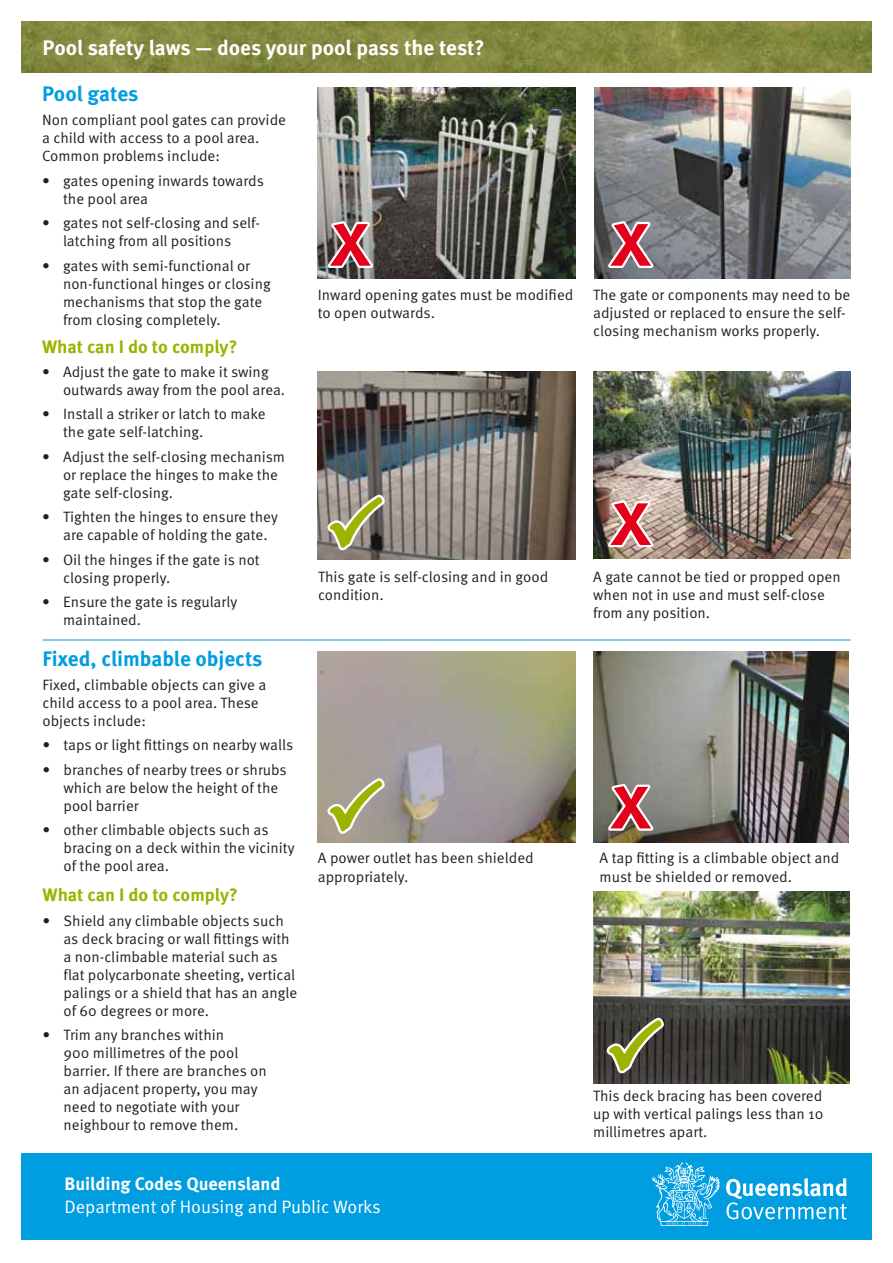
<style>
.page{position:relative;width:893px;height:1263px;background:#fff}
.page>*{position:absolute;margin:0;border:0;box-sizing:border-box;transform-origin:0 0}
.t1{font:700 21px "Meta OT";letter-spacing:-.005em;color:#fff}
.reg_text{font:700 21px "Meta OT";letter-spacing:-.005em;color:#009ee0}
.reg_text-2{font:700 18px "Meta OT";color:#9cb300}
.t2{font:18px "Meta OT Norm";color:#fff}
.t3{font:700 18px "Meta OT";color:#fff}
.reg_text-3{font:15px/18px "Meta OT Norm";color:#231f20}
.NORMAL_TEXT{font:15px/18px "Meta OT Norm";color:#231f20}
</style>
<div class="page">
<div style="left:21px;top:1153px;width:851px;height:87px;background:#009ee0"></div>
<svg style="left:726px;top:1178px;width:121px;height:41px"></svg>
<svg style="left:652px;top:1162px;width:68px;height:64px"></svg>
<img style="left:21px;top:21px;width:851px;height:51px">
<img style="left:318px;top:87px;width:257px;height:191px">
<img style="left:594px;top:87px;width:256px;height:191px">
<img style="left:318px;top:371px;width:257px;height:188px">
<img style="left:594px;top:371px;width:256px;height:187px">
<img style="left:318px;top:652px;width:257px;height:191px">
<img style="left:593px;top:652px;width:255px;height:191px">
<img style="left:593px;top:891px;width:256px;height:192px">
<hr style="left:43px;top:640px;width:807px;height:1px;background:#009ee0">
<svg style="left:317px;top:487px;width:75px;height:73px;background:#918d73"></svg>
<svg style="left:317px;top:770px;width:75px;height:73px;background:#aaa688"></svg>
<svg style="left:593px;top:1010px;width:78px;height:74px;background:#55553e"></svg>
<svg style="left:321px;top:218px;width:56px;height:54px;background:#a56a6e"></svg>
<svg style="left:602px;top:218px;width:55px;height:54px;background:#a36972"></svg>
<svg style="left:602px;top:498px;width:55px;height:53px;background:#c87d7c"></svg>
<svg style="left:602px;top:781px;width:55px;height:54px;background:#a86b6c"></svg>
<h1 class="t1" style="left:43px;top:35px;width:444px">Pool safety laws — does your pool pass the test?</h1>
<p class="reg_text" style="left:42px;top:81px;width:98px">Pool gates</p>
<p class="NORMAL_TEXT" style="left:42px;top:112px;width:245px">Non compliant pool gates can provide a child with access to a pool area.<br>Common problems include:</p>
<p class="reg_text-3" style="left:63px;top:172px;width:202px;text-indent:-21px">• gates opening inwards towards the pool area</p>
<p class="reg_text-3" style="left:42px;top:214px;width:220px;text-align:center">• gates not self-closing and self&shy;latching from all positions</p>
<p class="reg_text-3" style="left:63px;top:257px;width:209px;text-indent:-21px">• gates with semi-functional or non-functional hinges or closing mechanisms that stop the gate from closing completely.</p>
<p class="reg_text-2" style="left:42px;top:336px;width:197px">What can I do to comply?</p>
<p class="reg_text-3" style="left:63px;top:363px;width:224px;text-indent:-21px">• Adjust the gate to make it swing outwards away from the pool area.</p>
<p class="reg_text-3" style="left:63px;top:405px;width:204px;text-indent:-21px">• Install a striker or latch to make the gate self-latching.</p>
<p class="reg_text-3" style="left:63px;top:448px;width:223px;text-indent:-21px">• Adjust the self-closing mechanism or replace the hinges to make the gate self-closing.</p>
<p class="reg_text-3" style="left:63px;top:508px;width:216px;text-indent:-21px">• Tighten the hinges to ensure they are capable of holding the gate.</p>
<p class="reg_text-3" style="left:63px;top:551px;width:198px;text-indent:-21px">• Oil the hinges if the gate is not closing properly.</p>
<p class="reg_text-3" style="left:63px;top:593px;width:176px;text-indent:-21px">• Ensure the gate is regularly maintained.</p>
<p class="reg_text-3" style="left:318px;top:286px;width:257px">Inward opening gates must be modified to open outwards.</p>
<p class="reg_text-3" style="left:593px;top:286px;width:259px">The gate or components may need to be adjusted or replaced to ensure the self&shy;closing mechanism works properly.</p>
<p class="reg_text-3" style="left:318px;top:568px;width:232px">This gate is self-closing and in good condition.</p>
<p class="reg_text-3" style="left:593px;top:568px;width:249px">A gate cannot be tied or propped open when not in use and must self-close from any position.</p>
<h1 class="reg_text" style="left:43px;top:646px;width:221px">Fixed, climbable objects</h1>
<p class="NORMAL_TEXT" style="left:43px;top:676px;width:225px">Fixed, climbable objects can give a child access to a pool area. These objects include:</p>
<p class="reg_text-3" style="left:43px;top:736px;width:252px">• taps or light fittings on nearby walls</p>
<p class="reg_text-3" style="left:64px;top:761px;width:225px;text-indent:-21px">• branches of nearby trees or shrubs which are below the height of the pool barrier</p>
<p class="reg_text-3" style="left:64px;top:821px;width:233px;text-indent:-21px">• other climbable objects such as bracing on a deck within the vicinity of the pool area.</p>
<h2 class="reg_text-2" style="left:43px;top:884px;width:197px">What can I do to comply?</h2>
<p class="reg_text-3" style="left:64px;top:912px;width:235px;text-indent:-21px">• Shield any climbable objects such as deck bracing or wall fittings with a non-climbable material such as flat polycarbonate sheeting, vertical palings or a shield that has an angle of 60 degrees or more.</p>
<p class="reg_text-3" style="left:64px;top:1026px;width:205px;text-indent:-21px">• Trim any branches within<br>900 millimetres of the pool barrier. If there are branches on an adjacent property, you may need to negotiate with your neighbour to remove them.</p>
<p class="NORMAL_TEXT" style="left:318px;top:848px;width:217px;line-height:19.8px">A power outlet has been shielded appropriately.</p>
<p class="reg_text-3" style="left:600px;top:848px;width:241px;line-height:19.8px">A tap fitting is a climbable object and must be shielded or removed.</p>
<p class="NORMAL_TEXT" style="left:593px;top:1087px;width:232px;text-align:justify">This deck bracing has been covered up with vertical palings less than 10 millimetres apart.</p>
<p class="t3" style="left:65px;top:1173px;width:217px">Building Codes Queensland</p>
<p class="t2" style="left:65px;top:1196px;width:318px">Department of Housing and Public Works</p>
</div>
